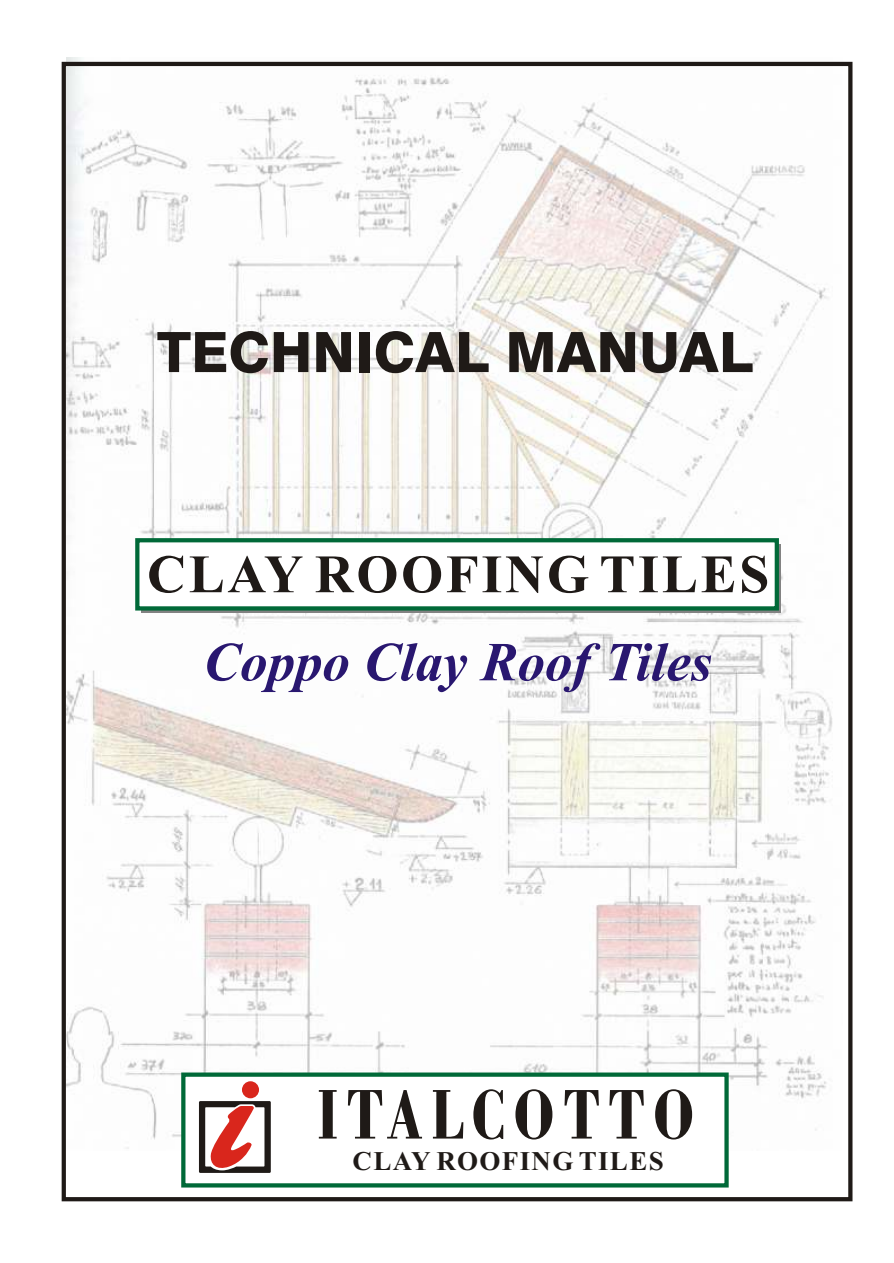
<style>
.page{position:relative;width:894px;height:1263px;background:#fff}
.page>*{position:absolute;margin:0;border:0;box-sizing:border-box;transform-origin:0 0}
.t1{font:55.65px "Swis 721 Hv BT";color:#1f1a17}
.t2{font:italic 700 54.9px "Times New Roman";color:#291770}
.t3{font:700 54px "Times New Roman";letter-spacing:.05em;color:#1f1a17}
.t4{font:700 27px "Times New Roman";letter-spacing:.05em;color:#1f1a17}
</style>
<div class="page">
<img style="left:67px;top:57px;width:776px;height:1092px">
<div style="left:62px;top:62px;width:791px;height:1139px;border:4px solid #1f1a17"></div>
<div style="left:142px;top:545px;width:639px;height:68px;background:#828282"></div>
<div style="left:135px;top:538px;width:644px;height:73px;background:#fff;border:4px solid #006938"></div>
<div style="left:181px;top:1073px;width:548px;height:115px;background:#fff;border:4px solid #006938"></div>
<div style="left:199px;top:1101px;width:72px;height:72px;background:#1f1a17"></div>
<div style="left:242px;top:1081px;width:17px;height:17px;background:#d9261c;border-radius:50%"></div>
<svg style="left:205px;top:1104px;width:59px;height:67px"></svg>
<svg style="left:319px;top:1090px;width:18px;height:49px"></svg>
<svg style="left:348px;top:1090px;width:74px;height:49px"></svg>
<svg style="left:433px;top:1090px;width:30px;height:49px"></svg>
<svg style="left:473px;top:1089px;width:30px;height:51px"></svg>
<svg style="left:515px;top:1089px;width:37px;height:51px"></svg>
<svg style="left:565px;top:1090px;width:34px;height:49px"></svg>
<svg style="left:609px;top:1090px;width:35px;height:49px"></svg>
<svg style="left:655px;top:1089px;width:37px;height:51px"></svg>
<p class="t1" style="left:157px;top:330px;width:597px">TECHNICAL MANUAL</p>
<p class="t3" style="left:147px;top:556px;width:624px">CLAY ROOFING TILES</p>
<p class="t2" style="left:204px;top:643px;width:510px">Coppo Clay Roof Tiles</p>
<p class="t4" style="left:353px;top:1152px;width:313px">CLAY ROOFING TILES</p>
</div>
